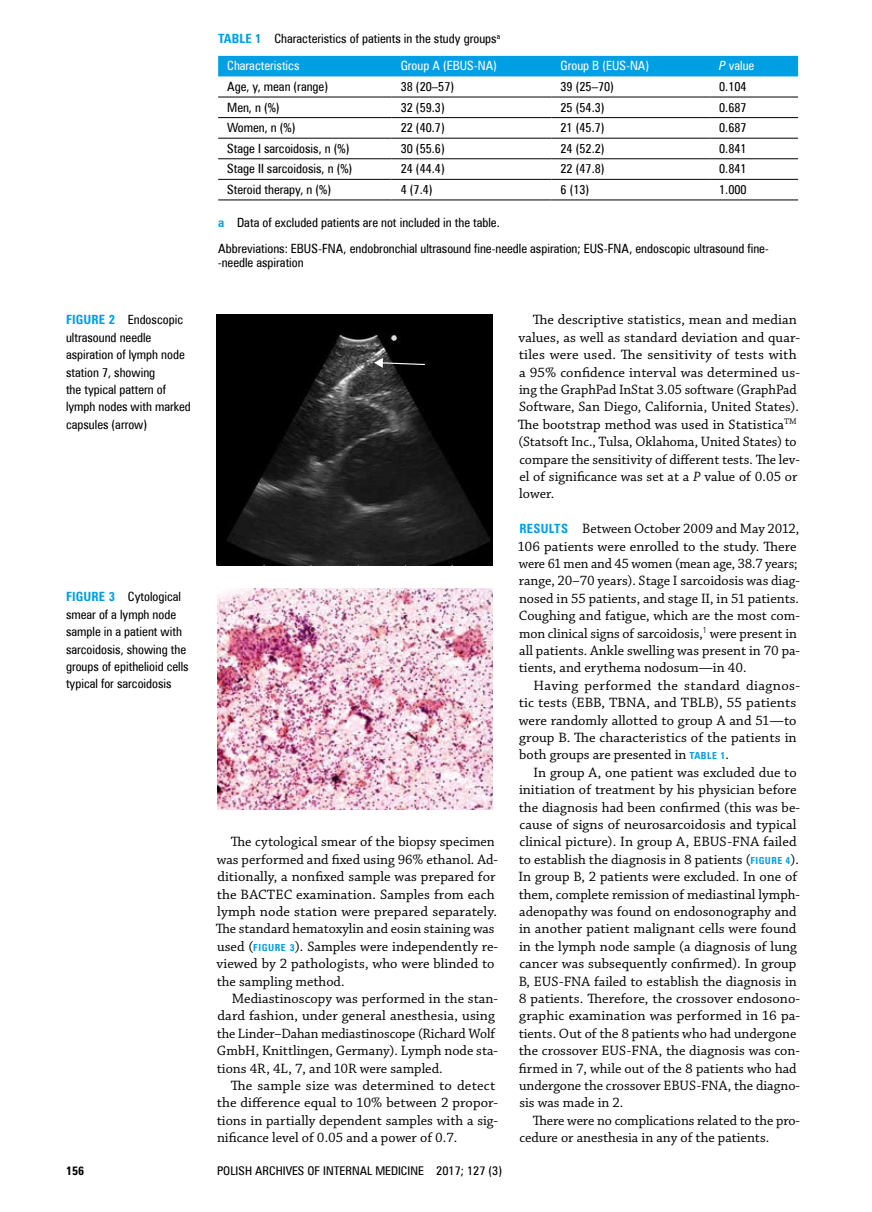
<style>
.page{position:relative;width:872px;height:1212px;background:#fff}
.page>*{position:absolute;margin:0;border:0;box-sizing:border-box;transform-origin:0 0}
.t1{font:14.25px/17.4px "Chaparral Pro MP";color:#000}
.t2{font:12.75px/17.4px "Zurich Cn EU Normal";color:#000}
.t3{font:12.75px "Zurich Cn EU Normal";color:#fff}
.t4{font:12px "Zurich Cn EU Normal";color:#000;scale:1.04 1}
.t5{font:12px "Zurich Cn EU Bold";color:#000;scale:1.04 1}
.s1{font-family:"Zurich Cn EU Bold";color:#009ee3}
.s2{color:#fff}
.s3{font-family:"Zurich Cn EU Italic"}
.s4{font-family:"Zurich Cn EU Bold";font-size:9.75px;color:#009ee3}
.s5{font-style:italic}
.s6{font-family:"Zurich Cn EU Bold";font-size:12.75px;color:#009ee3}
.s7{font-size:12.3px}
</style>
<div class="page">
<img style="left:217px;top:314px;width:275px;height:252px">
<img style="left:217px;top:588px;width:275px;height:222px">
<svg style="left:218px;top:55px;width:580px;height:145px"></svg>
<div style="left:218px;top:56px;width:580px;height:20px;background:#009ee3"></div>
<hr style="left:218px;top:117px;width:174px;height:1px;background:#000">
<hr style="left:392px;top:117px;width:159px;height:1px;background:#000">
<hr style="left:551px;top:117px;width:159px;height:1px;background:#000">
<hr style="left:710px;top:117px;width:88px;height:1px;background:#000">
<hr style="left:218px;top:97px;width:174px;height:1px;background:#000">
<hr style="left:392px;top:97px;width:159px;height:1px;background:#000">
<hr style="left:551px;top:97px;width:159px;height:1px;background:#000">
<hr style="left:710px;top:97px;width:88px;height:1px;background:#000">
<hr style="left:218px;top:200px;width:174px;height:1px;background:#000">
<hr style="left:392px;top:200px;width:159px;height:1px;background:#000">
<hr style="left:551px;top:200px;width:159px;height:1px;background:#000">
<hr style="left:710px;top:200px;width:88px;height:1px;background:#000">
<hr style="left:218px;top:179px;width:174px;height:1px;background:#000">
<hr style="left:392px;top:179px;width:159px;height:1px;background:#000">
<hr style="left:551px;top:179px;width:159px;height:1px;background:#000">
<hr style="left:710px;top:179px;width:88px;height:1px;background:#000">
<hr style="left:218px;top:138px;width:174px;height:1px;background:#000">
<hr style="left:392px;top:138px;width:159px;height:1px;background:#000">
<hr style="left:551px;top:138px;width:159px;height:1px;background:#000">
<hr style="left:710px;top:138px;width:88px;height:1px;background:#000">
<hr style="left:218px;top:158px;width:174px;height:1px;background:#000">
<hr style="left:392px;top:158px;width:159px;height:1px;background:#000">
<hr style="left:551px;top:158px;width:159px;height:1px;background:#000">
<hr style="left:710px;top:158px;width:88px;height:1px;background:#000">
<svg style="left:372px;top:356px;width:54px;height:13px"></svg>
<p class="t2" style="left:227px;top:25px;width:274px;line-height:27.3px;text-indent:-9px"><span class="s1">TABLE 1</span> Characteristics of patients in the study groups<sup>a<br></sup><span class="s2">Characteristics</span></p>
<p class="t3" style="left:401px;top:58px;width:98px">Group A (EBUS-‑NA)</p>
<p class="t3" style="left:560px;top:58px;width:90px">Group B (EUS-‑NA)</p>
<p class="t3" style="left:719px;top:58px;width:37px"><span class="s3">P</span> value</p>
<p class="t2" style="left:66px;top:311px;width:126px"><span class="s1">FIGURE 2</span> Endoscopic ultrasound needle aspiration of lymph node station 7, showing<br>the typical pattern of lymph nodes with marked capsules (arrow)</p>
<p class="t2" style="left:66px;top:588px;width:124px"><span class="s1">FIGURE 3</span> Cytological smear of a lymph node sample in a patient with sarcoidosis, showing the groups of epithelioid cells typical for sarcoidosis</p>
<p class="t2" style="left:227px;top:78px;width:102px">Age, y, mean (range)</p>
<p class="t2" style="left:401px;top:78px;width:55px">38 (20–57)</p>
<p class="t2" style="left:560px;top:78px;width:55px">39 (25–70)</p>
<p class="t2" style="left:719px;top:78px;width:29px">0.104</p>
<p class="t2" style="left:227px;top:98px;width:54px">Men, n (%)</p>
<p class="t2" style="left:401px;top:98px;width:46px">32 (59.3)</p>
<p class="t2" style="left:560px;top:98px;width:46px">25 (54.3)</p>
<p class="t2" style="left:719px;top:98px;width:29px">0.687</p>
<p class="t2" style="left:227px;top:119px;width:70px">Women, n (%)</p>
<p class="t2" style="left:401px;top:119px;width:46px">22 (40.7)</p>
<p class="t2" style="left:560px;top:119px;width:46px">21 (45.7)</p>
<p class="t2" style="left:719px;top:119px;width:29px">0.687</p>
<p class="t2" style="left:227px;top:140px;width:124px">Stage I sarcoidosis, n (%)</p>
<p class="t2" style="left:401px;top:140px;width:46px">30 (55.6)</p>
<p class="t2" style="left:560px;top:140px;width:46px">24 (52.2)</p>
<p class="t2" style="left:719px;top:140px;width:29px">0.841</p>
<p class="t2" style="left:227px;top:160px;width:127px">Stage II sarcoidosis, n (%)</p>
<p class="t2" style="left:401px;top:160px;width:46px">24 (44.4)</p>
<p class="t2" style="left:560px;top:160px;width:46px">22 (47.8)</p>
<p class="t2" style="left:719px;top:160px;width:29px">0.841</p>
<p class="t2" style="left:227px;top:181px;width:105px">Steroid therapy, n (%)</p>
<p class="t2" style="left:401px;top:181px;width:33px">4 (7.4)</p>
<p class="t2" style="left:560px;top:181px;width:30px">6 (13)</p>
<p class="t2" style="left:719px;top:181px;width:29px">1.000</p>
<p class="t2" style="left:218px;top:209px;width:552px;line-height:26.2px"><span class="s1">a</span> Data of excluded patients are not included in the table.<br>Abbreviations: EBUS-‑FNA, endobronchial ultrasound fine-needle aspiration; EUS-‑FNA, endoscopic ultrasound fine-</p>
<p class="t2" style="left:218px;top:254px;width:87px">‑needle aspiration</p>
<p class="t1" style="left:216px;top:834px;width:284px;text-indent:15px">The cytological smear of the biopsy specimen was performed and fixed using 96% ethanol. Ad‑ ditionally, a nonfixed sample was prepared for the BACTEC examination. Samples from each lymph node station were prepared separately.<br>The standard hematoxylin and eosin staining was used (<span class="s4">FIGURE 3</span>). Samples were independently re‑ viewed by 2 pathologists, who were blinded to the sampling method.</p>
<p class="t1" style="left:217px;top:990px;width:283px;text-indent:15px">Mediastinoscopy was performed in the stan‑ dard fashion, under general anesthesia, using the Linder–Dahan mediastinoscope (Richard Wolf GmbH, Knittlingen, Germany). Lymph node sta‑ tions 4R, 4L, 7, and 10R were sampled.</p>
<p class="t1" style="left:217px;top:1077px;width:283px;text-indent:14px">The sample size was determined to detect the difference equal to 10% between 2 propor‑ tions in partially dependent samples with a sig‑ nificance level of 0.05 and a power of 0.7.</p>
<p class="t1" style="left:518px;top:312px;width:284px;text-indent:15px">The descriptive statistics, mean and median values, as well as standard deviation and quar‑ tiles were used. The sensitivity of tests with a 95% confidence interval was determined us‑ ing the GraphPad InStat 3.05 software (GraphPad Software, San Diego, California, United States).<br>The bootstrap method was used in Statistica<sup>TM </sup>(Statsoft Inc., Tulsa, Oklahoma, United States) to compare the sensitivity of different tests. The lev‑ el of significance was set at a <span class="s5">P</span> value of 0.05 or lower.</p>
<p class="t1" style="left:518px;top:520px;width:283px"><span class="s6">RESULTS</span> Between October 2009 and May 2012, 106 patients were enrolled to the study. There were 61 men and 45 women (mean age, 38.7 years; range, 20–70 years). Stage I sarcoidosis was diag‑ nosed in 55 patients, and stage II, in 51 patients.<br>Coughing and fatigue, which are the most com‑ mon clinical signs of sarcoidosis,<sup>1</sup> were present in all patients. Ankle swelling was present in 70 pa‑ tients, and erythema nodosum—in 40.</p>
<p class="t1" style="left:519px;top:677px;width:283px;text-indent:15px">Having performed the standard diagnos‑ tic tests (EBB, TBNA, and TBLB), 55 patients were randomly allotted to group A and 51—to group B. The characteristics of the patients in both groups are presented in <span class="s4">TABLE 1</span>.</p>
<p class="t1" style="left:518px;top:764px;width:283px;text-indent:15px">In group A, one patient was excluded due to initiation of treatment by his physician before the diagnosis had been confirmed (this was be‑ cause of signs of neurosarcoidosis and typical clinical picture). In group A, EBUS‑FNA failed to establish the diagnosis in 8 patients (<span class="s4">FIGURE 4</span>).<br>In group B, 2 patients were excluded. In one of them, complete remission of mediastinal lymph‑ adenopathy was found on endosonography and in another patient malignant cells were found in the lymph node sample (a diagnosis of lung cancer was subsequently confirmed). In group B, EUS‑FNA failed to establish the diagnosis in 8 patients. Therefore, the crossover endosono‑ graphic examination was performed in 16 pa‑ tients. Out of the 8 patients who had undergone the crossover EUS‑FNA, the diagnosis was con‑ firmed in 7, while out of the 8 patients who had undergone the crossover EBUS‑FNA, the diagno‑ sis was made in 2.</p>
<p class="t1" style="left:519px;top:1112px;width:282px;text-indent:13px">There were no complications related to the pro‑ cedure or anesthesia in any of the patients.</p>
<p class="t5" style="left:66px;top:1163px;width:19px">156</p>
<p class="t4" style="left:217px;top:1163px;width:276px">POLISH ARCHIVES OF INTERNAL MEDICINE <span class="s7">2017; 127 (3)</span></p>
</div>
